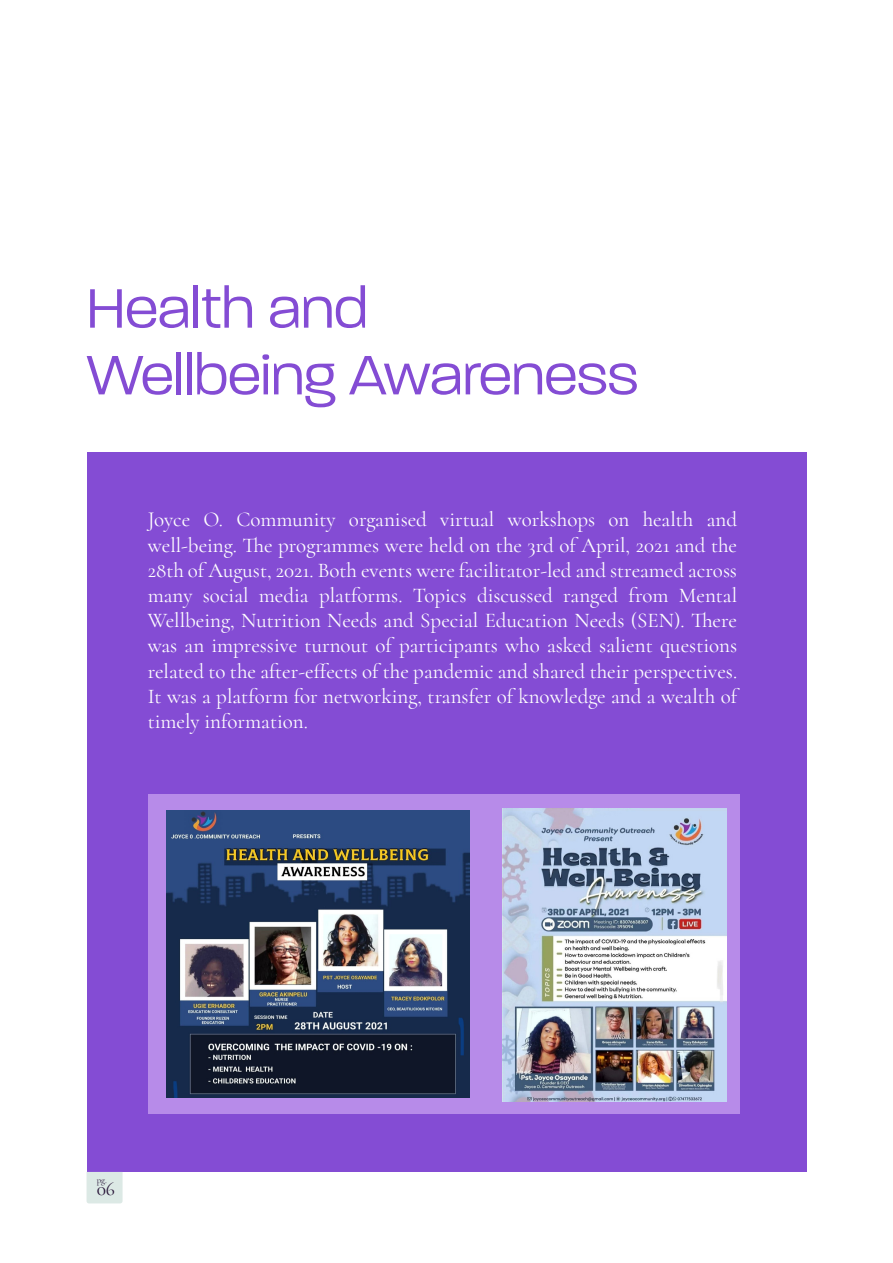
<style>
.page{position:relative;width:893px;height:1263px;background:#fff}
.page>*{position:absolute;margin:0;border:0;box-sizing:border-box;transform-origin:0 0}
.t1{font:300 60px/66.8px "Paralucent";color:#844cd4}
.t2{font:21px/25.2px "Cormorant";color:#fff;text-align:justify}
.t3{font:19.5px "Cormorant";color:#271437}
.t4{font:9px "Cormorant";color:#271437}
</style>
<div class="page">
<div style="left:87px;top:452px;width:719px;height:720px;background:#844cd4"></div>
<div style="left:148px;top:794px;width:340px;height:320px;background:#b78be9"></div>
<img style="left:166px;top:810px;width:303px;height:288px">
<div style="left:489px;top:794px;width:251px;height:320px;background:#b78be9"></div>
<img style="left:502px;top:809px;width:224px;height:293px">
<svg style="left:87px;top:1172px;width:36px;height:31px"></svg>
<h1 class="t1" style="left:86px;top:275px;width:553px">Health and<br>Wellbeing Awareness</h1>
<p class="t2" style="left:148px;top:507px;width:591px">Joyce O. Community organised virtual workshops on health and well-being. The programmes were held on the 3rd of April, 2021 and the 28th of August, 2021. Both events were facilitator-led and streamed across many social media platforms. Topics discussed ranged from Mental Wellbeing, Nutrition Needs and Special Education Needs (SEN). There was an impressive turnout of participants who asked salient questions related to the after-effects of the pandemic and shared their perspectives.<br>It was a platform for networking, transfer of knowledge and a wealth of timely information.</p>
<p class="t4" style="left:97px;top:1174px;width:12px">pg.</p>
<p class="t3" style="left:97px;top:1176px;width:20px">06</p>
</div>
